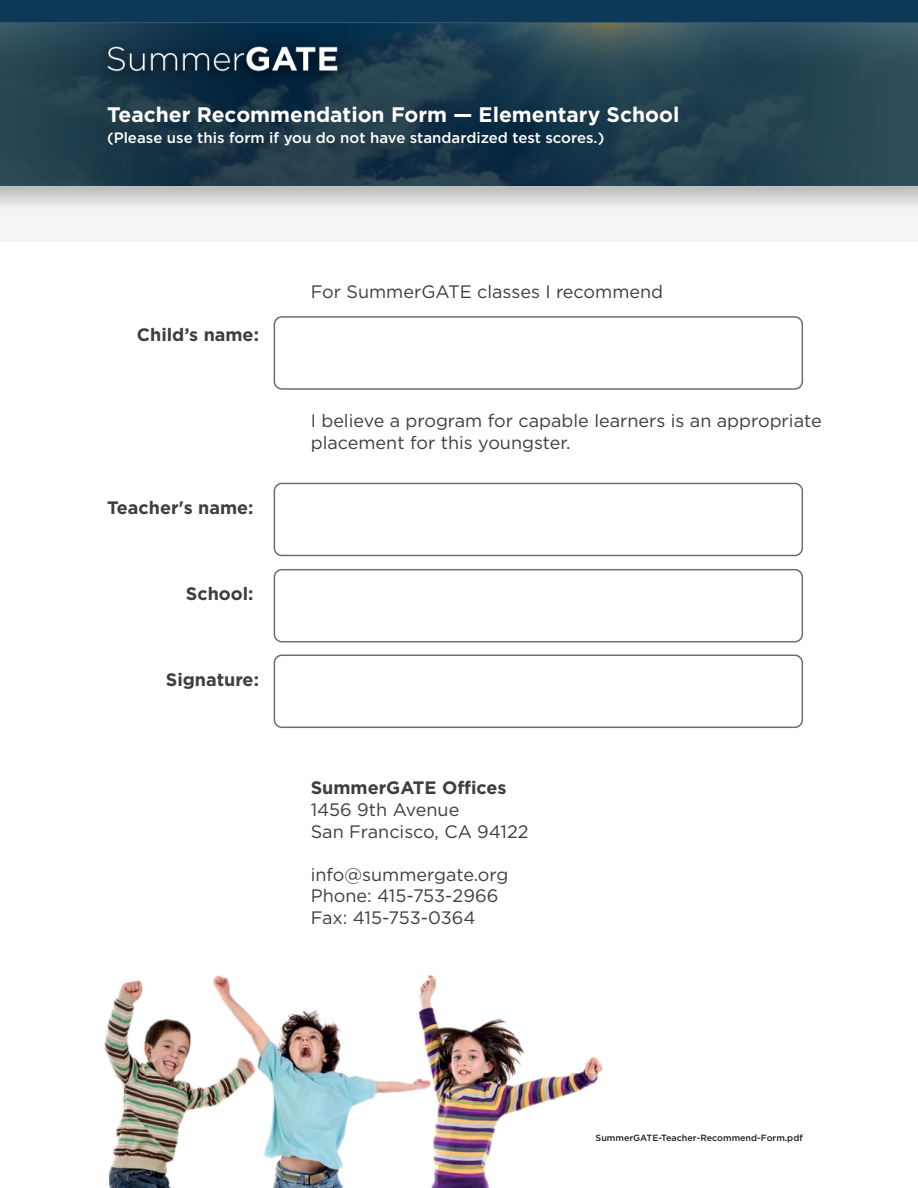
<style>
.page{position:relative;width:918px;height:1188px;background:#fff}
.page>*{position:absolute;margin:0;border:0;box-sizing:border-box;transform-origin:0 0}
.t1{font:700 21px "Gotham";color:#fff}
.t2{font:18px/21.6px "Gotham";color:#3e3e3f}
.t3{font:700 18px "Gotham";color:#3e3e3f}
.t4{font:500 15px "Gotham";color:#fff}
.t5{font:500 9px "Gotham";color:#231f20}
</style>
<div class="page">
<img style="left:0;top:0;width:918px;height:242px">
<div style="left:274px;top:316px;width:529px;height:74px;border:2px solid #6c6d70;border-radius:8px"></div>
<div style="left:274px;top:483px;width:529px;height:73px;border:2px solid #6c6d70;border-radius:8px"></div>
<div style="left:274px;top:569px;width:529px;height:73px;border:2px solid #6c6d70;border-radius:8px"></div>
<div style="left:274px;top:655px;width:529px;height:73px;border:2px solid #6c6d70;border-radius:8px"></div>
<img style="left:104px;top:975px;width:499px;height:213px">
<p class="t1" style="left:107px;top:102px;width:574px">Teacher Recommendation Form — Elementary School</p>
<p class="t4" style="left:107px;top:128px;width:499px">(Please use this form if you do not have standardized test scores.)</p>
<p class="t3" style="left:137px;top:323px;width:124px">Child’s name:</p>
<p class="t3" style="left:107px;top:496px;width:148px">Teacher's name:</p>
<p class="t3" style="left:186px;top:583px;width:69px">School:</p>
<p class="t3" style="left:166px;top:669px;width:95px">Signature:</p>
<p class="t2" style="left:311px;top:280px;width:354px">For SummerGATE classes I recommend</p>
<p class="t2" style="left:311px;top:410px;width:512px">I believe a program for capable learners is an appropriate placement for this youngster.</p>
<p class="t3" style="left:311px;top:777px;width:197px">SummerGATE Offices</p>
<p class="t2" style="left:311px;top:799px;width:219px">1456 9th Avenue<br>San Francisco, CA 94122</p>
<p class="t2" style="left:311px;top:863px;width:199px">info@summergate.org<br>Phone: 415-753-2966<br>Fax: 415-753-0364</p>
<p class="t5" style="left:596px;top:1132px;width:209px">SummerGATE-Teacher-Recommend-Form.pdf</p>
</div>
